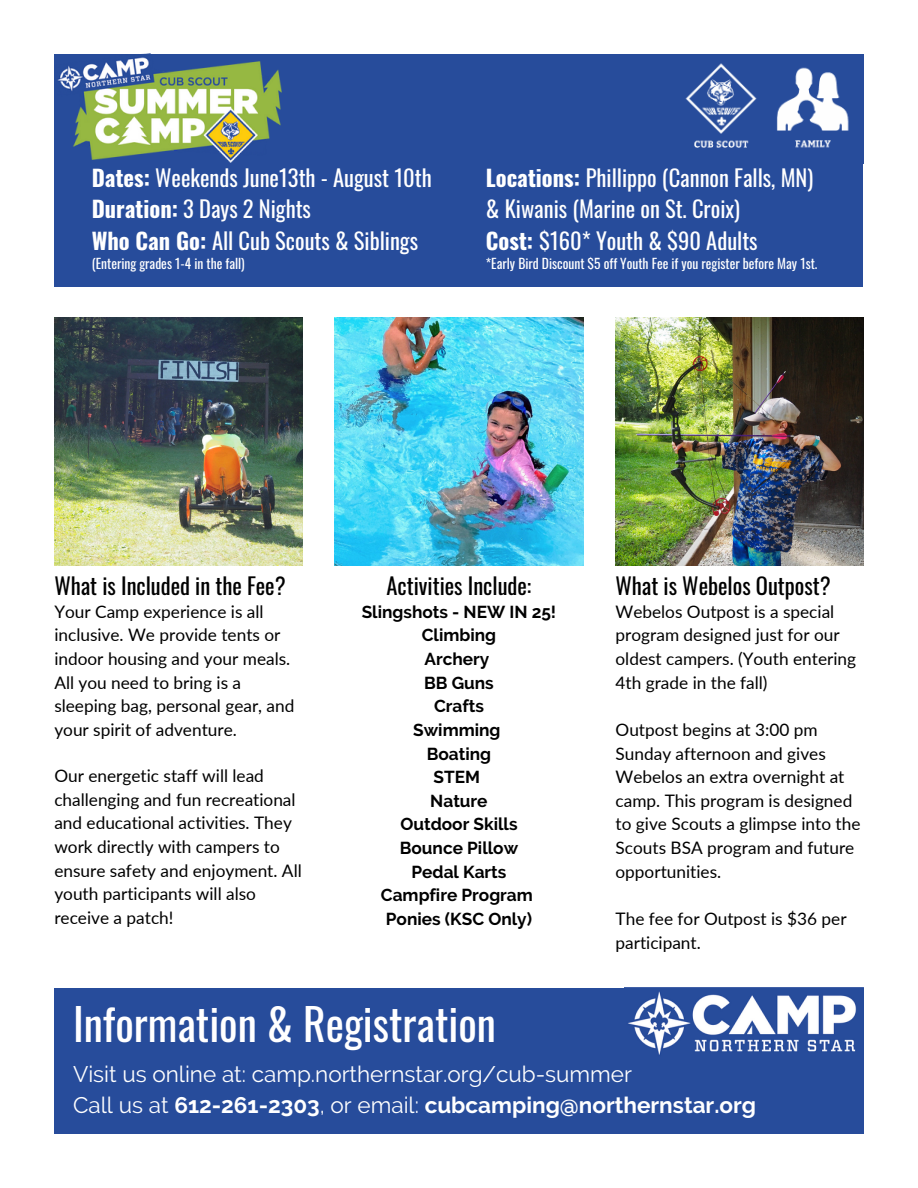
<style>
.page{position:relative;width:918px;height:1188px;background:#fff}
.page>*{position:absolute;margin:0;border:0;box-sizing:border-box;transform-origin:0 0}
.t1{font:43.5px "Oswald";color:#fff}
.t2{font:22.5px/31.5px "Oswald";color:#fff}
.t3{font:22.5px/31.5px "Raleway";color:#fff}
.t4{font:22.5px "Oswald";color:#000}
.t5{font:17.25px/23.7px "Lato";color:#000}
.t6{font:700 17.25px/23.7px "Raleway";color:#000;text-align:center}
.t7{font:13.5px "Oswald";color:#fff}
.s1{font-weight:700}
</style>
<div class="page">
<div style="left:54px;top:54px;width:809px;height:233px;background:#274c9b"></div>
<img style="left:57px;top:57px;width:225px;height:106px">
<img style="left:776px;top:54px;width:88px;height:109px">
<img style="left:685px;top:63px;width:72px;height:85px">
<img style="left:54px;top:317px;width:248px;height:248px">
<div style="left:54px;top:988px;width:810px;height:146px;background:#274c9b"></div>
<img style="left:628px;top:991px;width:228px;height:64px">
<img style="left:335px;top:317px;width:248px;height:248px">
<img style="left:616px;top:317px;width:248px;height:248px">
<p class="t2" style="left:92px;top:161px;width:342px"><span class="s1">Dates:</span> Weekends June13th - August 10th</p>
<p class="t2" style="left:92px;top:193px;width:221px"><span class="s1">Duration:</span> 3 Days 2 Nights</p>
<h3 class="t2" style="left:92px;top:224px;width:328px"><span class="s1">Who Can Go:</span> All Cub Scouts &amp; Siblings</h3>
<h3 class="t7" style="left:92px;top:253px;width:155px">(Entering grades 1-4 in the fall)</h3>
<p class="t2" style="left:486px;top:161px;width:329px"><span class="s1">Locations:</span> Phillippo (Cannon Falls, MN) &amp; Kiwanis (Marine on St. Croix)</p>
<h3 class="t2" style="left:486px;top:224px;width:273px"><span class="s1">Cost:</span> $160* Youth &amp; $90 Adults</h3>
<p class="t7" style="left:486px;top:253px;width:333px">*Early Bird Discount $5 off Youth Fee if you register before May 1st.</p>
<p class="t4" style="left:54px;top:569px;width:233px">What is Included in the Fee?</p>
<p class="t5" style="left:54px;top:599px;width:242px">Your Camp experience is all inclusive. We provide tents or indoor housing and your meals.<br>All you need to bring is a sleeping bag, personal gear, and your spirit of adventure.</p>
<h3 class="t5" style="left:54px;top:764px;width:249px">Our energetic staff will lead challenging and fun recreational and educational activities. They work directly with campers to ensure safety and enjoyment. All youth participants will also receive a patch!</h3>
<h3 class="t4" style="left:387px;top:569px;width:146px">Activities Include:</h3>
<h3 class="t6" style="left:362px;top:600px;width:196px">Slingshots - NEW IN 25!</h3>
<h3 class="t6" style="left:381px;top:624px;width:154px">Climbing<br>Archery<br>BB Guns<br>Crafts<br>Swimming<br>Boating<br>STEM<br>Nature<br>Outdoor Skills<br>Bounce Pillow<br>Pedal Karts<br>Campfire Program<br>Ponies (KSC Only)</h3>
<p class="t4" style="left:616px;top:569px;width:217px">What is Webelos Outpost?</p>
<p class="t5" style="left:616px;top:599px;width:242px">Webelos Outpost is a special program designed just for our oldest campers. (Youth entering<br>4th grade in the fall)</p>
<h1 class="t5" style="left:616px;top:717px;width:246px">Outpost begins at 3:00 pm<br>Sunday afternoon and gives<br>Webelos an extra overnight at camp. This program is designed to give Scouts a glimpse into the<br>Scouts BSA program and future opportunities.</h1>
<h2 class="t5" style="left:616px;top:906px;width:233px">The fee for Outpost is $36 per participant.</h2>
<p class="t1" style="left:73px;top:990px;width:424px">Information &amp; Registration</p>
<p class="t3" style="left:73px;top:1058px;width:684px">Visit us online at: camp.northernstar.org/cub-summer<br>Call us at <span class="s1">612-261-2303</span>, or email: <span class="s1">cubcamping@northernstar.org</span></p>
</div>
